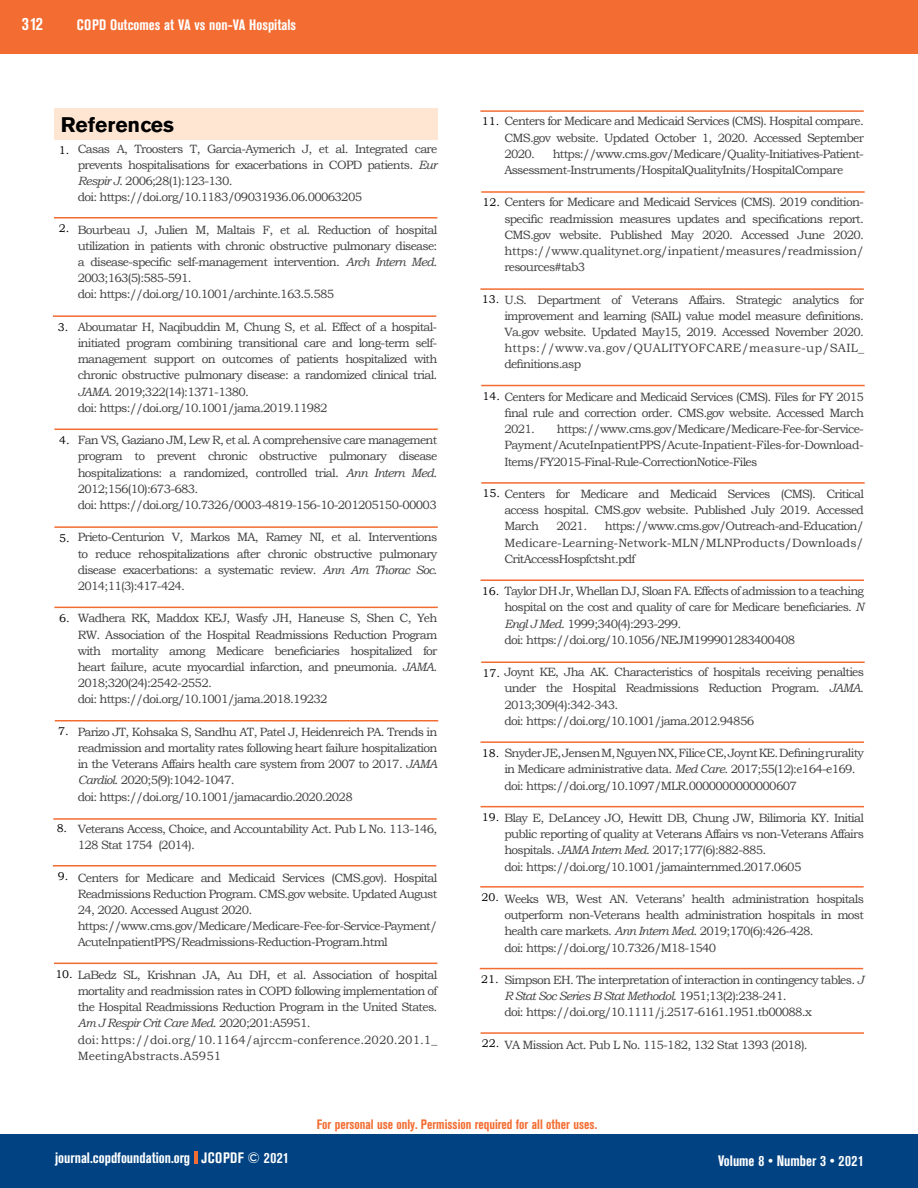
<style>
.page{position:relative;width:918px;height:1188px;background:#fff}
.page>*{position:absolute;margin:0;border:0;box-sizing:border-box;transform-origin:0 0}
.t1{font:700 21px "Akzidenz Grotesk BE";color:#000}
.t2{font:700 condensed 18px "Akzidenz Grotesk BE";color:#fff}
.t3{font:700 condensed 15px "Akzidenz Grotesk BE";color:#fff}
.t4{font:700 condensed 13.5px "Akzidenz Grotesk BE";color:#f36c31}
.t5{font:12px/16.2px "Bookman Old Style";letter-spacing:-.06em;color:#414042}
.t6{font:11.25px "Bookman Old Style";color:#000}
.s1{font-size:11.25px;color:#000}
.s2{font-style:italic}
</style>
<div class="page">
<div style="left:0;top:1134px;width:918px;height:54px;background:#004282"></div>
<div style="left:0;top:0;width:918px;height:54px;background:#f36c31"></div>
<svg style="left:194px;top:1152px;width:3px;height:12px"></svg>
<hr style="left:54px;top:217px;width:383px;height:2px;background:#f36c31">
<hr style="left:53px;top:315px;width:383px;height:2px;background:#f36c31">
<hr style="left:54px;top:429px;width:384px;height:1px;background:#f36c31">
<hr style="left:54px;top:526px;width:384px;height:2px;background:#f36c31">
<hr style="left:54px;top:607px;width:384px;height:1px;background:#f36c31">
<hr style="left:55px;top:720px;width:383px;height:2px;background:#f36c31">
<hr style="left:53px;top:818px;width:384px;height:2px;background:#f36c31">
<hr style="left:53px;top:865px;width:383px;height:2px;background:#f36c31">
<div style="left:54px;top:108px;width:383px;height:31px;background:#fee6d3"></div>
<hr style="left:481px;top:385px;width:384px;height:1px;background:#f36c31">
<hr style="left:481px;top:191px;width:384px;height:2px;background:#f36c31">
<hr style="left:480px;top:288px;width:384px;height:2px;background:#f36c31">
<hr style="left:481px;top:482px;width:384px;height:2px;background:#f36c31">
<hr style="left:480px;top:110px;width:384px;height:2px;background:#f36c31">
<hr style="left:481px;top:741px;width:383px;height:2px;background:#f36c31">
<hr style="left:481px;top:579px;width:383px;height:2px;background:#f36c31">
<hr style="left:481px;top:661px;width:384px;height:2px;background:#f36c31">
<hr style="left:481px;top:806px;width:383px;height:1px;background:#f36c31">
<hr style="left:480px;top:886px;width:384px;height:2px;background:#f36c31">
<hr style="left:54px;top:963px;width:383px;height:1px;background:#f36c31">
<hr style="left:480px;top:968px;width:383px;height:1px;background:#f36c31">
<hr style="left:481px;top:1032px;width:383px;height:2px;background:#f36c31">
<h2 class="t2" style="left:22px;top:13px;width:23px">312</h2>
<p class="t3" style="left:77px;top:16px;width:221px">COPD Outcomes at VA vs non-VA Hospitals</p>
<h1 class="t1" style="left:61px;top:112px;width:115px">References</h1>
<p class="t5" style="left:504px;top:113px;width:361px;text-align:justify;text-indent:-23px"><span class="s1">11.</span> Centers for Medicare and Medicaid Services (CMS). Hospital compare.<br>CMS.gov website. Updated October 1, 2020. Accessed September 2020.</p>
<p class="t5" style="left:78px;top:140px;width:361px">Casas A, Troosters T, Garcia-Aymerich J, et al. Integrated care prevents hospitalisations for exacerbations in COPD patients. <span class="s2">Eur Respir J</span>. 2006;28(1):123-130.<br>doi: https://doi.org/10.1183/09031936.06.00063205</p>
<p class="t5" style="left:78px;top:221px;width:361px">Bourbeau J, Julien M, Maltais F, et al. Reduction of hospital utilization in patients with chronic obstructive pulmonary disease: a disease-specific self-management intervention. <span class="s2">Arch Intern Med</span>.<br>2003;163(5):585-591.<br>doi: https://doi.org/10.1001/archinte.163.5.585</p>
<p class="t5" style="left:78px;top:319px;width:361px">Aboumatar H, Naqibuddin M, Chung S, et al. Effect of a hospital&shy;initiated program combining transitional care and long-term self&shy;management support on outcomes of patients hospitalized with chronic obstructive pulmonary disease: a randomized clinical trial.<br><span class="s2">JAMA</span>. 2019;322(14):1371-1380.<br>doi: https://doi.org/10.1001/jama.2019.11982</p>
<p class="t5" style="left:78px;top:432px;width:361px">Fan VS, Gaziano JM, Lew R, et al. A comprehensive care management program to prevent chronic obstructive pulmonary disease hospitalizations: a randomized, controlled trial. <span class="s2">Ann Intern Med</span>.<br>2012;156(10):673-683.<br>doi: https://doi.org/10.7326/0003-4819-156-10-201205150-00003</p>
<p class="t5" style="left:78px;top:529px;width:361px;text-align:justify">Prieto-Centurion V, Markos MA, Ramey NI, et al. Interventions to reduce rehospitalizations after chronic obstructive pulmonary disease exacerbations: a systematic review. <span class="s2">Ann Am Thorac Soc</span>.<br>2014;11(3):417-424.</p>
<p class="t5" style="left:78px;top:610px;width:361px">Wadhera RK, Maddox KEJ, Wasfy JH, Haneuse S, Shen C, Yeh RW. Association of the Hospital Readmissions Reduction Program with mortality among Medicare beneficiaries hospitalized for heart failure, acute myocardial infarction, and pneumonia. <span class="s2">JAMA</span>.<br>2018;320(24):2542-2552.<br>doi: https://doi.org/10.1001/jama.2018.19232</p>
<p class="t5" style="left:78px;top:724px;width:361px">Parizo JT, Kohsaka S, Sandhu AT, Patel J, Heidenreich PA. Trends in readmission and mortality rates following heart failure hospitalization in the Veterans Affairs health care system from 2007 to 2017. <span class="s2">JAMA Cardiol</span>. 2020;5(9):1042-1047.<br>doi: https://doi.org/10.1001/jamacardio.2020.2028</p>
<p class="t5" style="left:78px;top:821px;width:361px">Veterans Access, Choice, and Accountability Act. Pub L No. 113-146,<br>128 Stat 1754 (2014).</p>
<p class="t5" style="left:78px;top:869px;width:361px">Centers for Medicare and Medicaid Services (CMS.gov). Hospital Readmissions Reduction Program. CMS.gov website. Updated August 24, 2020. Accessed August 2020. https://www.cms.gov/Medicare/Medicare-Fee-for-Service-Payment/ AcuteInpatientPPS/Readmissions-Reduction-Program.html</p>
<p class="t5" style="left:78px;top:967px;width:361px;text-indent:-22px"><span class="s1">10.</span> LaBedz SL, Krishnan JA, Au DH, et al. Association of hospital mortality and readmission rates in COPD following implementation of the Hospital Readmissions Reduction Program in the United States.<br><span class="s2">Am J Respir Crit Care Med</span>. 2020;201:A5951.<br>doi: https://doi.org/10.1164/ajrccm-conference.2020.201.1_ MeetingAbstracts.A5951</p>
<p class="t6" style="left:59px;top:143px;width:12px">1.</p>
<p class="t5" style="left:504px;top:146px;width:361px;text-indent:48px">https://www.cms.gov/Medicare/Quality-Initiatives-Patient-<br>Assessment-Instruments/HospitalQualityInits/HospitalCompare</p>
<p class="t5" style="left:504px;top:194px;width:361px;text-align:justify;text-indent:-22px"><span class="s1">12.</span> Centers for Medicare and Medicaid Services (CMS). 2019 condition&shy;specific readmission measures updates and specifications report.<br>CMS.gov website. Published May 2020. Accessed June 2020. https://www.qualitynet.org/inpatient/measures/readmission/ resources#tab3</p>
<p class="t5" style="left:504px;top:291px;width:361px;text-align:justify;text-indent:-23px"><span class="s1">13.</span> U.S. Department of Veterans Affairs. Strategic analytics for improvement and learning (SAIL) value model measure definitions.<br>Va.gov website. Updated May15, 2019. Accessed November 2020. https://www.va.gov/QUALITYOFCARE/measure-up/SAIL_ definitions.asp</p>
<p class="t5" style="left:504px;top:389px;width:361px;text-align:justify;text-indent:-22px"><span class="s1">14.</span> Centers for Medicare and Medicaid Services (CMS). Files for FY 2015 final rule and correction order. CMS.gov website. Accessed March 2021.</p>
<p class="t6" style="left:59px;top:221px;width:12px">2.</p>
<p class="t6" style="left:58px;top:319px;width:12px">3.</p>
<p class="t5" style="left:504px;top:421px;width:361px;text-align:justify;text-indent:52px">https://www.cms.gov/Medicare/Medicare-Fee-for-Service-Payment/AcuteInpatientPPS/Acute-Inpatient-Files-for-Download-Items/FY2015-Final-Rule-CorrectionNotice-Files</p>
<p class="t5" style="left:504px;top:486px;width:361px;text-align:justify;text-indent:-22px"><span class="s1">15.</span> Centers for Medicare and Medicaid Services (CMS). Critical access hospital. CMS.gov website. Published July 2019. Accessed March</p>
<p class="t6" style="left:59px;top:432px;width:12px">4.</p>
<p class="t5" style="left:504px;top:518px;width:361px;text-align:justify;text-indent:100px">https://www.cms.gov/Outreach-and-Education/ Medicare-Learning-Network-MLN/MLNProducts/Downloads/ CritAccessHospfctsht.pdf</p>
<p class="t5" style="left:504px;top:583px;width:361px;text-indent:-22px"><span class="s1">16.</span> Taylor DH Jr, Whellan DJ, Sloan FA. Effects of admission to a teaching hospital on the cost and quality of care for Medicare beneficiaries. <span class="s2">N Engl J Med</span>. 1999;340(4):293-299.<br>doi: https://doi.org/10.1056/NEJM199901283400408</p>
<p class="t5" style="left:504px;top:664px;width:361px;text-indent:-22px"><span class="s1">17.</span> Joynt KE, Jha AK. Characteristics of hospitals receiving penalties under the Hospital Readmissions Reduction Program. <span class="s2">JAMA</span>.<br>2013;309(4):342-343.<br>doi: https://doi.org/10.1001/jama.2012.94856</p>
<p class="t5" style="left:504px;top:745px;width:361px;text-indent:-22px"><span class="s1">18.</span> Snyder JE, Jensen M, Nguyen NX, Filice CE, Joynt KE. Defining rurality in Medicare administrative data. <span class="s2">Med Care</span>. 2017;55(12):e164-e169. doi: https://doi.org/10.1097/MLR.0000000000000607</p>
<p class="t5" style="left:504px;top:810px;width:361px;text-indent:-22px"><span class="s1">19.</span> Blay E, DeLancey JO, Hewitt DB, Chung JW, Bilimoria KY. Initial public reporting of quality at Veterans Affairs vs non-Veterans Affairs hospitals. <span class="s2">JAMA Intern Med</span>. 2017;177(6):882-885.<br>doi: https://doi.org/10.1001/jamainternmed.2017.0605</p>
<p class="t5" style="left:504px;top:891px;width:361px">Weeks WB, West AN. Veterans’ health administration hospitals outperform non-Veterans health administration hospitals in most health care markets. <span class="s2">Ann Intern Med</span>. 2019;170(6):426-428.<br>doi: https://doi.org/10.7326/M18-1540</p>
<p class="t5" style="left:504px;top:972px;width:361px">Simpson EH. The interpretation of interaction in contingency tables. <span class="s2">J<br>R Stat Soc Series B Stat Methodol.</span> 1951;13(2):238-241.<br>doi: https://doi.org/10.1111/j.2517-6161.1951.tb00088.x</p>
<p class="t5" style="left:504px;top:1037px;width:305px">VA Mission Act. Pub L No. 115-182, 132 Stat 1393 (2018).</p>
<p class="t5" style="left:556px;top:518px;width:32px">2021.</p>
<p class="t6" style="left:59px;top:530px;width:12px">5.</p>
<p class="t6" style="left:59px;top:611px;width:12px">6.</p>
<p class="t6" style="left:58px;top:724px;width:12px">7.</p>
<p class="t6" style="left:57px;top:821px;width:12px">8.</p>
<p class="t6" style="left:58px;top:869px;width:12px">9.</p>
<p class="t6" style="left:482px;top:890px;width:19px">20.</p>
<p class="t6" style="left:481px;top:972px;width:19px">21.</p>
<p class="t6" style="left:482px;top:1036px;width:19px">22.</p>
<p class="t4" style="left:317px;top:1117px;width:282px">For personal use only. Permission required for all other uses.</p>
<p class="t3" style="left:55px;top:1149px;width:236px">journal.copdfoundation.org JCOPDF © 2021</p>
<p class="t3" style="left:718px;top:1152px;width:147px">Volume 8 • Number 3 • 2021</p>
</div>
